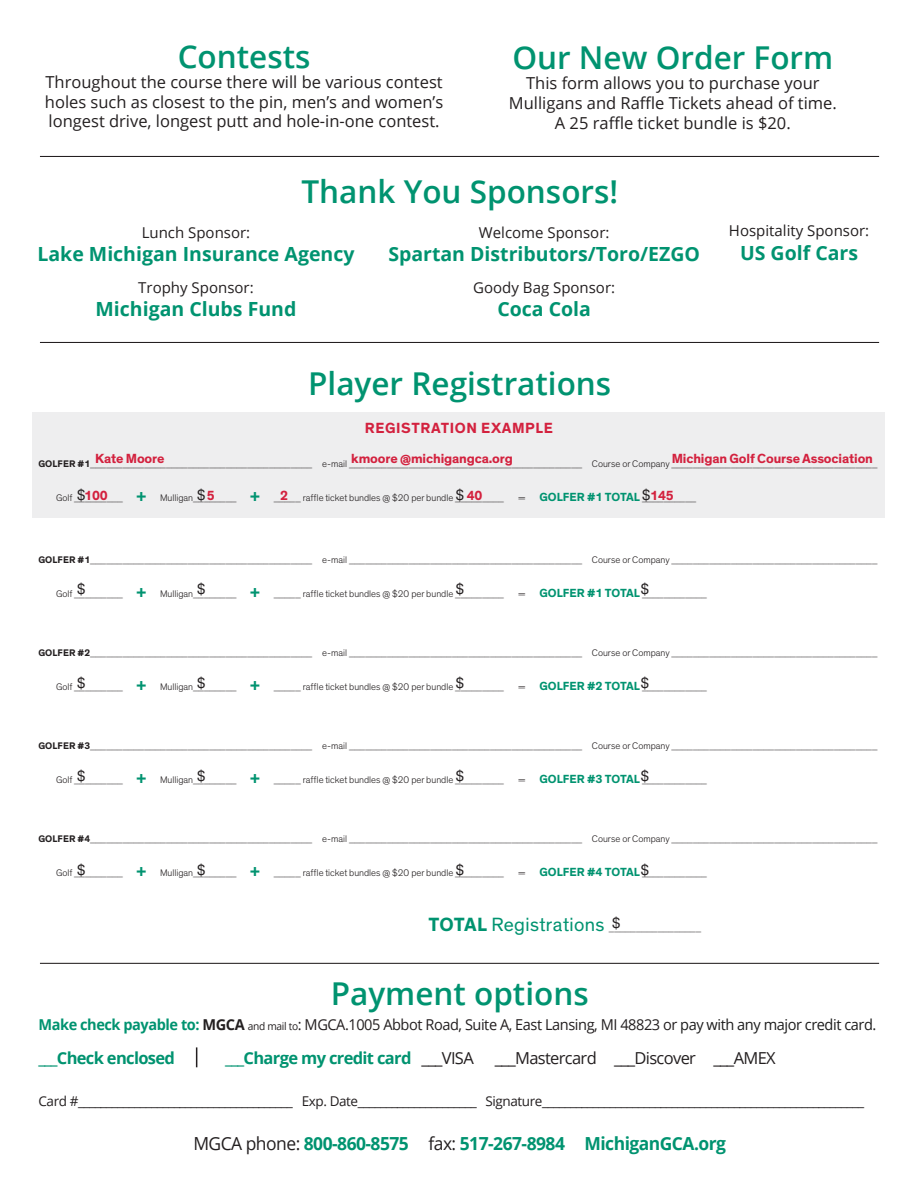
<style>
.page{position:relative;width:918px;height:1188px;background:#fff}
.page>*{position:absolute;margin:0;border:0;box-sizing:border-box;transform-origin:0 0}
.t1{font:600 31.5px "Open Sans";color:#009370}
.t2{font:700 19.5px "Open Sans";color:#009370}
.t3{font:700 18px "Open Sans";letter-spacing:-.03em;color:#009370}
.t4{font:16.5px/19.8px "Open Sans";color:#231f20;text-align:justify}
.t5{font:700 16.5px "Open Sans";letter-spacing:-.04em;color:#009370}
.t6{font:16.5px "Open Sans";letter-spacing:-.04em;color:#231f20}
.t7{font:15px "Open Sans";letter-spacing:-.03em;color:#231f20}
.t8{font:15px "Open Sans";color:#231f20}
.t9{font:15px "Helvetica";color:#231f20}
.t10{font:700 15px "Theinhardt";letter-spacing:.04em;color:#d3213e}
.t11{font:13.5px "Open Sans";letter-spacing:-.03em;color:#231f20}
.t12{font:700 13.5px "Theinhardt";letter-spacing:-.01em;color:#d3213e}
.t13{font:700 12px "Theinhardt";color:#009370}
.t14{font:9.75px "Helvetica";color:#231f20}
.t15{font:300 9.75px "Theinhardt";color:#231f20}
.s1{font-family:"Theinhardt";font-weight:700}
.s2{font-family:"Theinhardt";font-weight:300}
.s3{font-family:"Theinhardt";font-weight:700;font-size:15px;color:#009370}
.s4{font-family:"Helvetica";font-weight:400}
.s5{font-weight:700;font-size:15px;color:#009370}
.s6{font-weight:300;font-size:9.75px;color:#231f20}
.s7{font-family:"Helvetica";font-weight:400;font-size:9.75px;color:#231f20}
.s8{font-family:"Theinhardt";font-weight:700;font-size:19.5px;color:#009370}
.s9{font-family:"Theinhardt";font-size:19.5px;color:#009370}
.s10{font-weight:700;color:#009370}
.s11{font-weight:700}
.s12{font-size:10.5px}
.s13{color:#1d1d1d}
.s14{font-weight:400;color:#231f20}
</style>
<div class="page">
<div style="left:32px;top:412px;width:853px;height:106px;background:#eeeeef"></div>
<hr style="left:40px;top:156px;width:839px;height:1px;background:#231f20">
<hr style="left:40px;top:342px;width:839px;height:1px;background:#231f20">
<hr style="left:40px;top:963px;width:839px;height:1px;background:#231f20">
<svg style="left:196px;top:1047px;width:1px;height:20px"></svg>
<p class="t1" style="left:178px;top:35px;width:134px">Contests</p>
<p class="t4" style="left:45px;top:71px;width:400px">Throughout the course there will be various contest holes such as closest to the pin, men’s and women’s longest drive, longest putt and hole-in-one contest.</p>
<p class="t1" style="left:512px;top:36px;width:322px">Our New Order Form</p>
<p class="t4" style="left:526px;top:73px;width:295px">This form allows you to purchase your</p>
<p class="t4" style="left:509px;top:93px;width:330px">Mulligans and Raffle Tickets ahead of time.</p>
<p class="t4" style="left:555px;top:112px;width:237px">A 25 raffle ticket bundle is $20.</p>
<p class="t1" style="left:301px;top:170px;width:318px">Thank You Sponsors!</p>
<p class="t8" style="left:142px;top:222px;width:110px">Lunch Sponsor:</p>
<p class="t2" style="left:37px;top:241px;width:319px">Lake Michigan Insurance Agency</p>
<p class="t8" style="left:138px;top:277px;width:117px">Trophy Sponsor:</p>
<p class="t2" style="left:96px;top:295px;width:202px">Michigan Clubs Fund</p>
<p class="t8" style="left:479px;top:222px;width:132px">Welcome Sponsor:</p>
<p class="t2" style="left:388px;top:241px;width:313px">Spartan Distributors/Toro/EZGO</p>
<p class="t8" style="left:473px;top:277px;width:143px">Goody Bag Sponsor:</p>
<p class="t2" style="left:497px;top:295px;width:95px">Coca Cola</p>
<p class="t1" style="left:308px;top:361px;width:305px">Player Registrations</p>
<p class="t10" style="left:365px;top:418px;width:190px">REGISTRATION EXAMPLE</p>
<p class="t8" style="left:729px;top:221px;width:142px">Hospitality Sponsor:</p>
<p class="t2" style="left:740px;top:239px;width:120px">US Golf Cars</p>
<p class="t12" style="left:95px;top:451px;width:71px">Kate Moore</p>
<p class="t12" style="left:351px;top:451px;width:163px">kmoore @michigangca.org</p>
<p class="t12" style="left:672px;top:451px;width:203px">Michigan Golf Course Association</p>
<p class="t14" style="left:38px;top:456px;width:840px"><span class="s1">GOLFER #1</span>_________________________________________ <span class="s2">e-mail</span> ___________________________________________ <span class="s2">Course or Company</span> ______________________________________</p>
<p class="t14" style="left:56px;top:490px;width:92px"><span class="s2">Golf</span> _________ <span class="s3">+</span></p>
<p class="t15" style="left:160px;top:492px;width:101px">Mulligan<span class="s4">________</span> <span class="s5">+</span></p>
<p class="t15" style="left:274px;top:492px;width:232px"><span class="s4">_____</span> raffle ticket bundles @ $20 per bundle <span class="s4">_________</span></p>
<p class="t13" style="left:518px;top:490px;width:180px"><span class="s6">=</span> GOLFER #1 TOTAL <span class="s7">__________</span></p>
<p class="t9" style="left:77px;top:484px;width:10px">$</p>
<p class="t9" style="left:197px;top:484px;width:10px">$</p>
<p class="t9" style="left:456px;top:484px;width:10px">$</p>
<p class="t9" style="left:642px;top:484px;width:10px">$</p>
<p class="t12" style="left:84px;top:487px;width:25px">100</p>
<p class="t12" style="left:207px;top:487px;width:9px">5</p>
<p class="t12" style="left:280px;top:487px;width:9px">2</p>
<p class="t12" style="left:467px;top:487px;width:17px">40</p>
<p class="t12" style="left:650px;top:487px;width:25px">145</p>
<p class="t14" style="left:38px;top:552px;width:840px"><span class="s1">GOLFER #1</span>_________________________________________ <span class="s2">e-mail</span> ___________________________________________ <span class="s2">Course or Company</span> ______________________________________</p>
<p class="t14" style="left:56px;top:586px;width:92px"><span class="s2">Golf</span> _________ <span class="s3">+</span></p>
<p class="t15" style="left:160px;top:588px;width:101px">Mulligan<span class="s4">________</span> <span class="s5">+</span></p>
<p class="t15" style="left:274px;top:588px;width:232px"><span class="s4">_____</span> raffle ticket bundles @ $20 per bundle <span class="s4">_________</span></p>
<p class="t13" style="left:518px;top:586px;width:191px"><span class="s6">=</span> GOLFER #1 TOTAL <span class="s7">____________</span></p>
<p class="t9" style="left:77px;top:578px;width:10px">$</p>
<p class="t9" style="left:197px;top:578px;width:10px">$</p>
<p class="t9" style="left:456px;top:578px;width:10px">$</p>
<p class="t9" style="left:641px;top:578px;width:10px">$</p>
<p class="t14" style="left:38px;top:645px;width:840px"><span class="s1">GOLFER #2</span>_________________________________________ <span class="s2">e-mail</span> ___________________________________________ <span class="s2">Course or Company</span> ______________________________________</p>
<p class="t14" style="left:56px;top:679px;width:92px"><span class="s2">Golf</span> _________ <span class="s3">+</span></p>
<p class="t15" style="left:160px;top:681px;width:101px">Mulligan<span class="s4">________</span> <span class="s5">+</span></p>
<p class="t15" style="left:274px;top:681px;width:232px"><span class="s4">_____</span> raffle ticket bundles @ $20 per bundle <span class="s4">_________</span></p>
<p class="t13" style="left:518px;top:679px;width:191px"><span class="s6">=</span> GOLFER #2 TOTAL <span class="s7">____________</span></p>
<p class="t9" style="left:77px;top:671px;width:10px">$</p>
<p class="t9" style="left:197px;top:671px;width:10px">$</p>
<p class="t9" style="left:456px;top:671px;width:10px">$</p>
<p class="t9" style="left:641px;top:671px;width:10px">$</p>
<p class="t14" style="left:38px;top:738px;width:840px"><span class="s1">GOLFER #3</span>_________________________________________ <span class="s2">e-mail</span> ___________________________________________ <span class="s2">Course or Company</span> ______________________________________</p>
<p class="t14" style="left:56px;top:772px;width:92px"><span class="s2">Golf</span> _________ <span class="s3">+</span></p>
<p class="t15" style="left:160px;top:774px;width:101px">Mulligan<span class="s4">________</span> <span class="s5">+</span></p>
<p class="t15" style="left:274px;top:774px;width:232px"><span class="s4">_____</span> raffle ticket bundles @ $20 per bundle <span class="s4">_________</span></p>
<p class="t13" style="left:518px;top:772px;width:191px"><span class="s6">=</span> GOLFER #3 TOTAL <span class="s7">____________</span></p>
<p class="t9" style="left:77px;top:764px;width:10px">$</p>
<p class="t9" style="left:197px;top:764px;width:10px">$</p>
<p class="t9" style="left:456px;top:764px;width:10px">$</p>
<p class="t9" style="left:641px;top:764px;width:10px">$</p>
<p class="t14" style="left:38px;top:831px;width:840px"><span class="s1">GOLFER #4</span>_________________________________________ <span class="s2">e-mail</span> ___________________________________________ <span class="s2">Course or Company</span> ______________________________________</p>
<p class="t14" style="left:56px;top:865px;width:92px"><span class="s2">Golf</span> _________ <span class="s3">+</span></p>
<p class="t15" style="left:160px;top:867px;width:101px">Mulligan<span class="s4">________</span> <span class="s5">+</span></p>
<p class="t15" style="left:274px;top:867px;width:232px"><span class="s4">_____</span> raffle ticket bundles @ $20 per bundle <span class="s4">_________</span></p>
<p class="t13" style="left:518px;top:865px;width:191px"><span class="s6">=</span> GOLFER #4 TOTAL <span class="s7">____________</span></p>
<p class="t9" style="left:77px;top:858px;width:10px">$</p>
<p class="t9" style="left:197px;top:858px;width:10px">$</p>
<p class="t9" style="left:456px;top:858px;width:10px">$</p>
<p class="t9" style="left:641px;top:858px;width:10px">$</p>
<p class="t9" style="left:612px;top:911px;width:10px">$</p>
<p class="t14" style="left:428px;top:920px;width:274px"><span class="s8">TOTAL</span> <span class="s9">Registrations</span> _________________</p>
<p class="t1" style="left:331px;top:972px;width:259px">Payment options</p>
<p class="t7" style="left:38px;top:1014px;width:839px"><span class="s10">Make check payable to:</span> <span class="s11">MGCA</span> <span class="s12">and mail to</span>: MGCA.1005 Abbot Road, Suite A, East Lansing, MI 48823 or <span class="s13">pay with any major credit card.</span></p>
<p class="t5" style="left:38px;top:1046px;width:138px">___Check enclosed</p>
<p class="t5" style="left:225px;top:1046px;width:250px">___Charge my credit card <span class="s14">___VISA</span></p>
<p class="t6" style="left:495px;top:1046px;width:282px">___Mastercard ___Discover ___AMEX</p>
<p class="t11" style="left:38px;top:1092px;width:827px">Card #______________________________________ Exp. Date_____________________ Signature_________________________________________________________</p>
<p class="t3" style="left:193px;top:1131px;width:534px"><span class="s14">MGCA phone:</span> 800-860-8575 <span class="s14">fax:</span> 517-267-8984 MichiganGCA.org</p>
</div>
